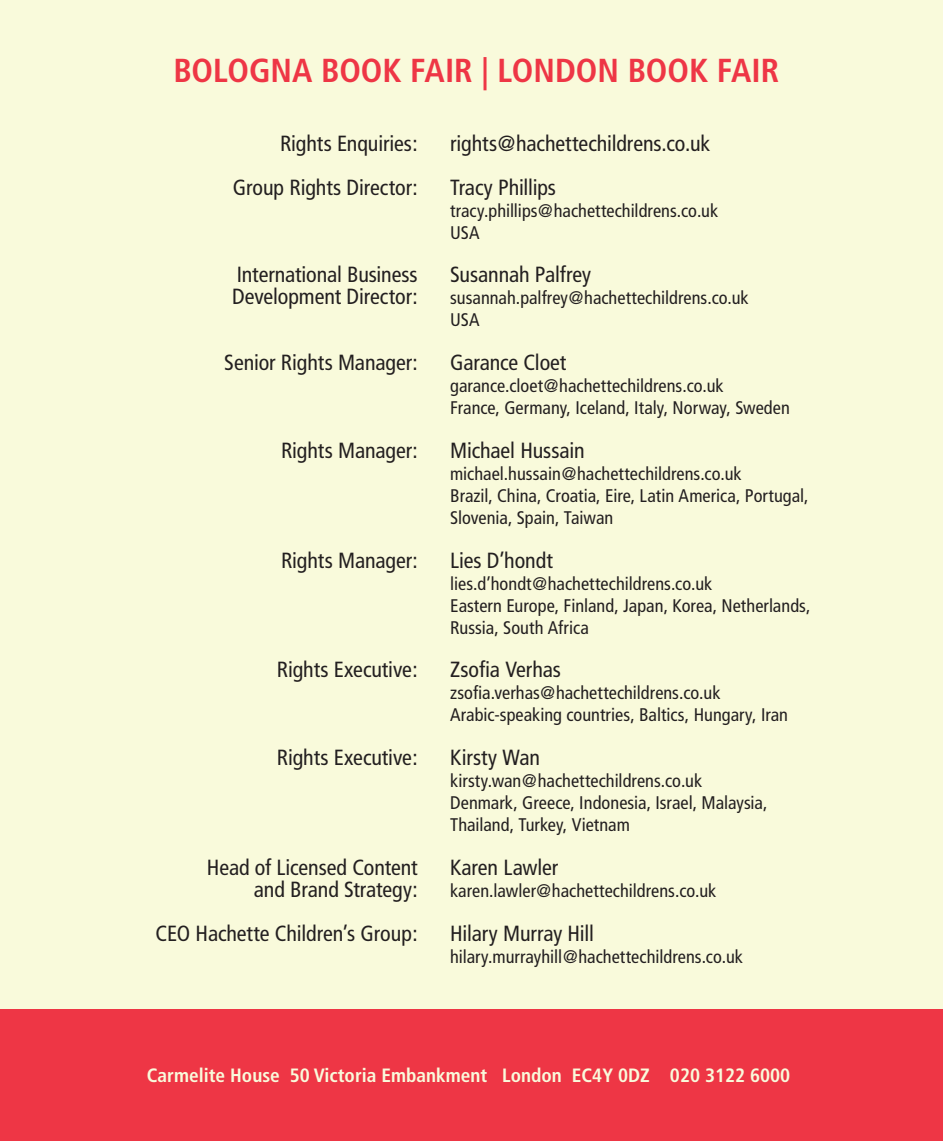
<style>
.page{position:relative;width:943px;height:1141px;background:#f9fadb}
.page>*{position:absolute;margin:0;border:0;box-sizing:border-box;transform-origin:0 0}
.BODY_TEXT{font:700 condensed 33.25px "Frutiger";color:#ee3645}
.BODY_TEXT-2{font:condensed 21.88px/21.9px "Frutiger";letter-spacing:-.005em;color:#231f20}
.t1{font:700 condensed 19.25px "Frutiger";color:#f9fadb}
.BODY_TEXT-3{font:condensed 18.2px/21.9px "Frutiger";color:#231f20}
</style>
<div class="page">
<div style="left:0;top:1009px;width:943px;height:132px;background:#ee3645"></div>
<p class="BODY_TEXT" style="left:173px;top:51px;width:607px">BOLOGNA BOOK FAIR | LONDON BOOK FAIR</p>
<p class="BODY_TEXT-2" style="left:280px;top:132px;width:139px">Rights Enquiries:</p>
<p class="BODY_TEXT-2" style="left:233px;top:176px;width:186px">Group Rights Director:</p>
<p class="BODY_TEXT-2" style="left:232px;top:264px;width:187px">International Business<br>Development Director:</p>
<p class="BODY_TEXT-2" style="left:224px;top:352px;width:195px">Senior Rights Manager:</p>
<p class="BODY_TEXT-2" style="left:281px;top:440px;width:138px">Rights Manager:</p>
<p class="BODY_TEXT-2" style="left:281px;top:549px;width:138px">Rights Manager:</p>
<p class="BODY_TEXT-2" style="left:277px;top:659px;width:142px">Rights Executive:</p>
<p class="BODY_TEXT-2" style="left:277px;top:747px;width:142px">Rights Executive:</p>
<p class="BODY_TEXT-2" style="left:207px;top:857px;width:212px">Head of Licensed Content</p>
<p class="BODY_TEXT-2" style="left:254px;top:879px;width:165px">and Brand Strategy:</p>
<p class="BODY_TEXT-2" style="left:155px;top:922px;width:264px">CEO Hachette Children’s Group:</p>
<p class="BODY_TEXT-2" style="left:450px;top:132px;width:262px">rights@hachettechildrens.co.uk</p>
<p class="BODY_TEXT-2" style="left:450px;top:176px;width:107px">Tracy Phillips</p>
<p class="BODY_TEXT-3" style="left:450px;top:199px;width:269px">tracy.phillips@hachettechildrens.co.uk</p>
<p class="BODY_TEXT-3" style="left:450px;top:221px;width:31px">USA</p>
<p class="BODY_TEXT-2" style="left:450px;top:264px;width:142px">Susannah Palfrey</p>
<p class="BODY_TEXT-3" style="left:450px;top:287px;width:300px">susannah.palfrey@hachettechildrens.co.uk</p>
<p class="BODY_TEXT-3" style="left:450px;top:309px;width:31px">USA</p>
<p class="BODY_TEXT-2" style="left:450px;top:352px;width:118px">Garance Cloet</p>
<p class="BODY_TEXT-3" style="left:450px;top:375px;width:275px">garance.cloet@hachettechildrens.co.uk</p>
<p class="BODY_TEXT-3" style="left:450px;top:397px;width:341px">France, Germany, Iceland, Italy, Norway, Sweden</p>
<p class="BODY_TEXT-2" style="left:450px;top:440px;width:136px">Michael Hussain</p>
<p class="BODY_TEXT-3" style="left:450px;top:463px;width:293px">michael.hussain@hachettechildrens.co.uk</p>
<p class="BODY_TEXT-3" style="left:450px;top:485px;width:360px">Brazil, China, Croatia, Eire, Latin America, Portugal,<br>Slovenia, Spain, Taiwan</p>
<p class="BODY_TEXT-2" style="left:450px;top:549px;width:104px">Lies D’hondt</p>
<p class="BODY_TEXT-3" style="left:450px;top:573px;width:264px">lies.d’hondt@hachettechildrens.co.uk</p>
<p class="BODY_TEXT-3" style="left:450px;top:595px;width:362px">Eastern Europe, Finland, Japan, Korea, Netherlands,<br>Russia, South Africa</p>
<p class="BODY_TEXT-2" style="left:450px;top:659px;width:112px">Zsofia Verhas</p>
<p class="BODY_TEXT-3" style="left:450px;top:682px;width:272px">zsofia.verhas@hachettechildrens.co.uk</p>
<p class="BODY_TEXT-3" style="left:450px;top:704px;width:339px">Arabic-speaking countries, Baltics, Hungary, Iran</p>
<p class="BODY_TEXT-2" style="left:450px;top:747px;width:91px">Kirsty Wan</p>
<p class="BODY_TEXT-3" style="left:450px;top:770px;width:253px">kirsty.wan@hachettechildrens.co.uk</p>
<p class="BODY_TEXT-3" style="left:450px;top:792px;width:319px">Denmark, Greece, Indonesia, Israel, Malaysia,<br>Thailand, Turkey, Vietnam</p>
<p class="BODY_TEXT-2" style="left:450px;top:857px;width:110px">Karen Lawler</p>
<p class="BODY_TEXT-3" style="left:450px;top:880px;width:268px">karen.lawler@hachettechildrens.co.uk</p>
<p class="BODY_TEXT-2" style="left:450px;top:922px;width:145px">Hilary Murray Hill</p>
<p class="BODY_TEXT-3" style="left:450px;top:946px;width:294px">hilary.murrayhill@hachettechildrens.co.uk</p>
<p class="t1" style="left:147px;top:1064px;width:645px">Carmelite House 50 Victoria Embankment London EC4Y 0DZ 020 3122 6000</p>
</div>
